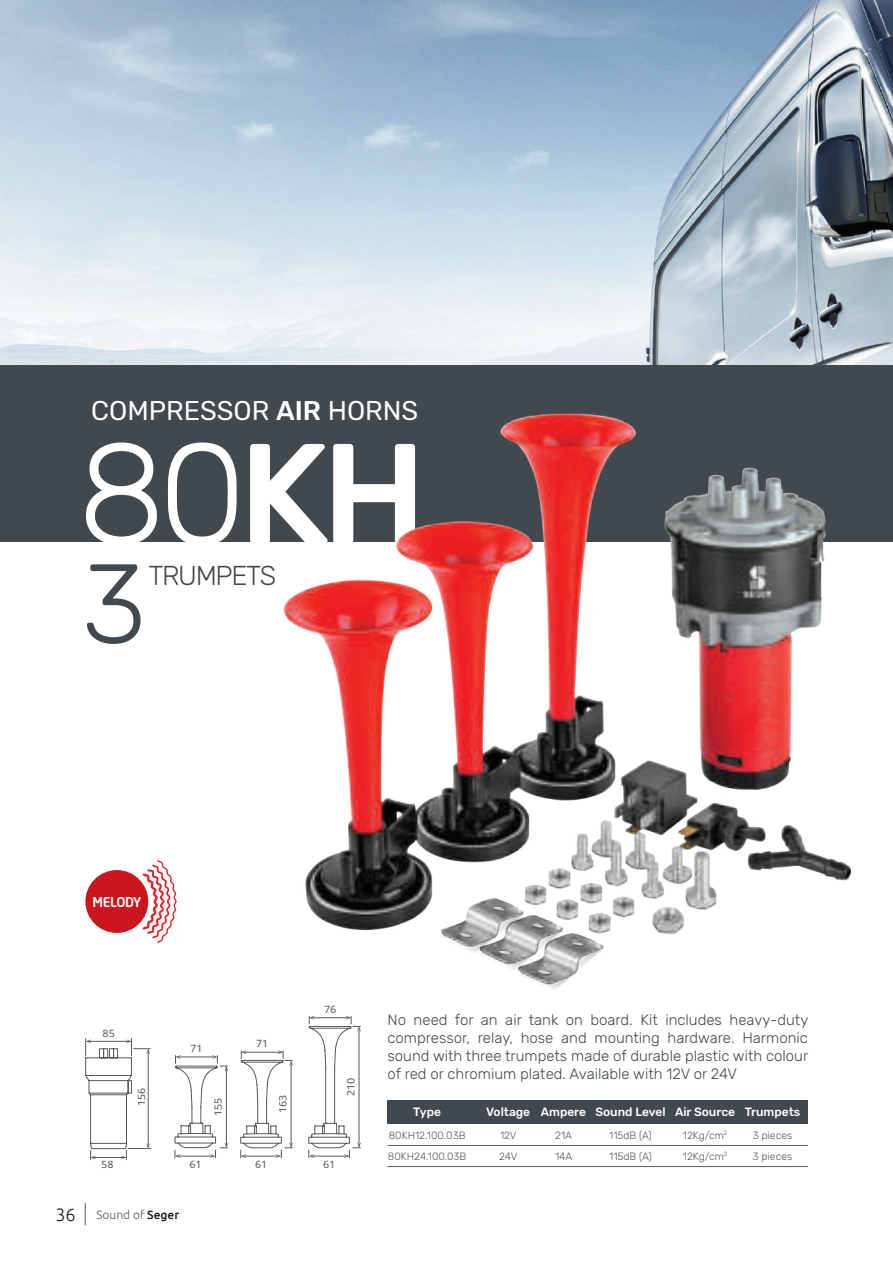
<style>
.page{position:relative;width:893px;height:1263px;background:#fff}
.page>*{position:absolute;margin:0;border:0;box-sizing:border-box;transform-origin:0 0}
.t1{font:300 142.5px "Rubik";color:#fff}
.t2{font:300 112.05px "Rubik";color:#41494e}
.t3{font:300 27.3px "Rubik";letter-spacing:-.05em;color:#41494e}
.t4{font:27px "Rubik";color:#fff}
.t5{font:300 15px/18px "Rubik";color:#41494e;text-align:justify}
.t6{font:500 13.35px "Neo Sans Pro";letter-spacing:-.02em;color:#fff}
.t7{font:500 12px "Rubik";color:#fff}
.t8{font:300 12px "Ubuntu";color:#57585a}
.t9{font:300 10.5px/21px "Rubik";color:#57585a}
.t10{font:10.05px "Droid Sans";color:#57585a;scale:1.11 1}
.s1{font-weight:500}
.s2{font-size:18px;color:#231f20}
.s3{font-weight:500;color:#231f20}
</style>
<div class="page">
<svg style="left:85px;top:1203px;width:1px;height:22px"></svg>
<img style="left:0;top:0;width:893px;height:366px">
<div style="left:0;top:366px;width:893px;height:176px;background:#41494e"></div>
<div style="left:387px;top:1100px;width:421px;height:23px;background:#41494e"></div>
<hr style="left:387px;top:1145px;width:421px;height:1px;background:#57585a">
<hr style="left:387px;top:1166px;width:421px;height:1px;background:#57585a">
<svg style="left:240px;top:1016px;width:121px;height:142px"></svg>
<svg style="left:85px;top:1039px;width:143px;height:121px"></svg>
<div style="left:85px;top:870px;width:63px;height:63px;background:#cd151d;border-radius:50%"></div>
<svg style="left:143px;top:860px;width:34px;height:83px"></svg>
<img style="left:284px;top:413px;width:566px;height:576px">
<h3 class="t4" style="left:91px;top:395px;width:329px">COMPRESSOR <span class="s1">AIR</span> HORNS</h3>
<h1 class="t1" style="left:77px;top:415px;width:350px">80<span class="s1">KH</span></h1>
<h2 class="t2" style="left:82px;top:541px;width:66px">3</h2>
<h3 class="t3" style="left:148px;top:560px;width:129px">TRUMPETS</h3>
<p class="t6" style="left:92px;top:894px;width:51px">MELODY</p>
<p class="t10" style="left:103px;top:1027px;width:13px">85</p>
<p class="t10" style="left:135px;top:1106px;width:18px;rotate:-90deg">156</p>
<p class="t10" style="left:190px;top:1042px;width:13px">71</p>
<p class="t10" style="left:256px;top:1037px;width:13px">71</p>
<p class="t10" style="left:212px;top:1116px;width:18px;rotate:-90deg">155</p>
<p class="t10" style="left:277px;top:1113px;width:18px;rotate:-90deg">163</p>
<p class="t10" style="left:101px;top:1158px;width:13px">58</p>
<p class="t10" style="left:189px;top:1158px;width:13px">61</p>
<p class="t10" style="left:255px;top:1158px;width:13px">61</p>
<p class="t8" style="left:55px;top:1207px;width:125px"><span class="s2">36</span> Sound of <span class="s3">Seger</span></p>
<p class="t10" style="left:324px;top:1003px;width:13px">76</p>
<p class="t10" style="left:345px;top:1096px;width:18px;rotate:-90deg">210</p>
<p class="t10" style="left:323px;top:1158px;width:13px">61</p>
<p class="t5" style="left:387px;top:1011px;width:422px">No need for an air tank on board. Kit includes heavy-duty compressor, relay, hose and mounting hardware. Harmonic sound with three trumpets made of durable plastic with colour of red or chromium plated. Available with 12V or 24V</p>
<p class="t7" style="left:486px;top:1105px;width:46px">Voltage</p>
<p class="t9" style="left:499px;top:1125px;width:20px">12V<br>24V</p>
<p class="t7" style="left:675px;top:1105px;width:62px">Air Source</p>
<p class="t9" style="left:683px;top:1125px;width:46px">12Kg/cm<sup>2<br></sup>12Kg/cm<sup>2</sup></p>
<p class="t7" style="left:595px;top:1105px;width:72px">Sound Level</p>
<p class="t9" style="left:609px;top:1125px;width:44px">115dB (A)<br>115dB (A)</p>
<p class="t7" style="left:745px;top:1105px;width:57px">Trumpets</p>
<p class="t9" style="left:753px;top:1125px;width:41px">3 pieces<br>3 pieces</p>
<p class="t7" style="left:413px;top:1105px;width:29px">Type</p>
<p class="t9" style="left:388px;top:1125px;width:80px">80KH12.100.03B<br>80KH24.100.03B</p>
<p class="t7" style="left:541px;top:1105px;width:47px">Ampere</p>
<p class="t9" style="left:555px;top:1125px;width:19px">21A<br>14A</p>
</div>
